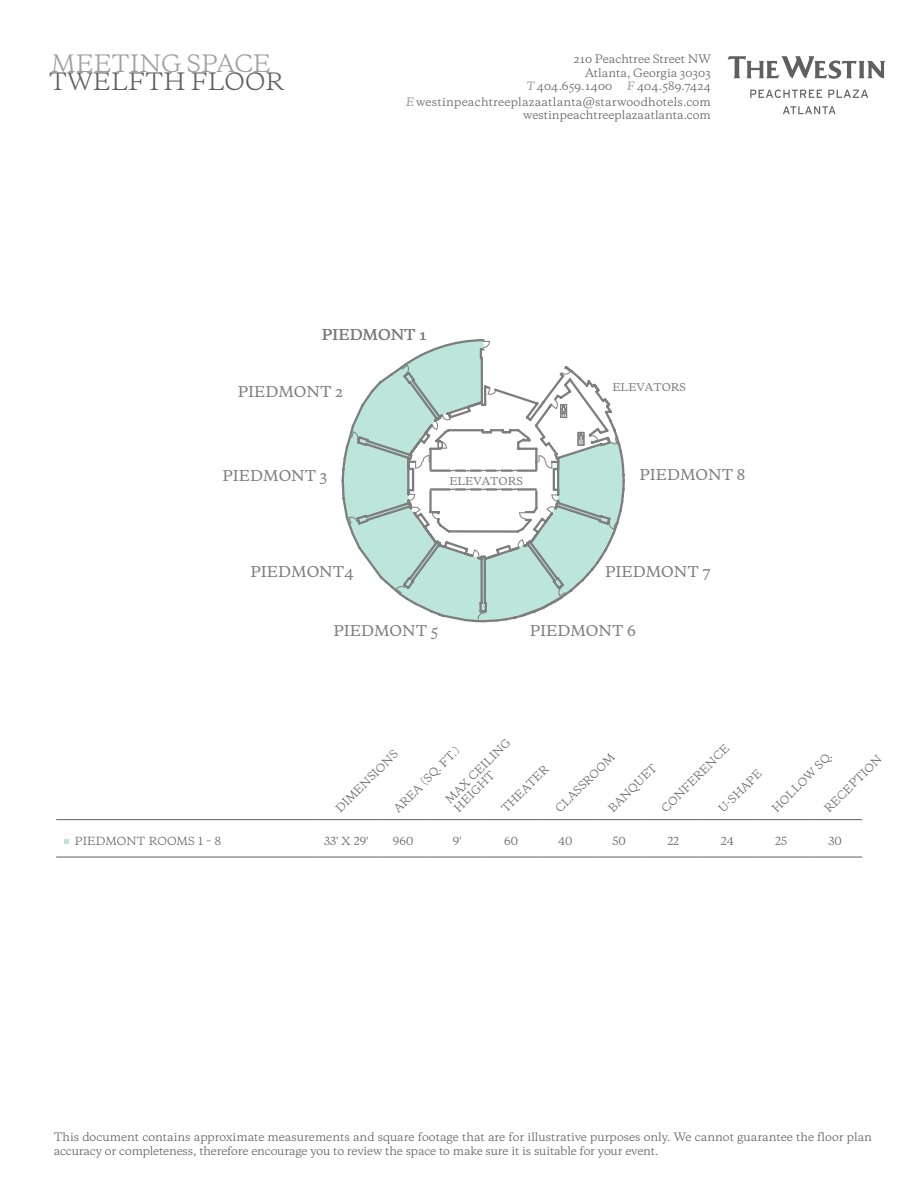
<style>
.page{position:relative;width:918px;height:1188px;background:#fff}
.page>*{position:absolute;margin:0;border:0;box-sizing:border-box;transform-origin:0 0}
.t1{font:22.5px "Copernicus";color:#9f9fa1}
.t2{font:22.5px "Copernicus";color:#5f6062}
.t3{font:500 13.95px "Copernicus";color:#7e7e7f}
.t4{font:10.8px/13.5px "Copernicus";color:#5f6062}
.t5{font:10.8px/15.6px "Copernicus";letter-spacing:.02em;color:#5f6062;text-align:right}
.t6{font:10.5px/12px "Copernicus";letter-spacing:.01em;color:#5f6062}
.t7{font:500 10.2px "Copernicus";letter-spacing:-.005em;color:#7e7e7f}
.s1{font-weight:500;font-style:italic;color:#9f9fa1}
</style>
<div class="page">
<svg style="left:349px;top:422px;width:276px;height:201px"></svg>
<svg style="left:341px;top:339px;width:271px;height:188px"></svg>
<svg style="left:592px;top:383px;width:19px;height:24px"></svg>
<svg style="left:607px;top:436px;width:11px;height:9px"></svg>
<svg style="left:538px;top:455px;width:15px;height:14px"></svg>
<svg style="left:608px;top:520px;width:8px;height:10px"></svg>
<svg style="left:477px;top:612px;width:22px;height:11px"></svg>
<svg style="left:395px;top:586px;width:11px;height:7px"></svg>
<svg style="left:348px;top:516px;width:10px;height:8px"></svg>
<svg style="left:351px;top:431px;width:8px;height:10px"></svg>
<svg style="left:402px;top:364px;width:7px;height:11px"></svg>
<svg style="left:482px;top:340px;width:9px;height:9px"></svg>
<svg style="left:546px;top:494px;width:13px;height:20px"></svg>
<svg style="left:472px;top:549px;width:8px;height:10px"></svg>
<svg style="left:407px;top:493px;width:14px;height:21px"></svg>
<svg style="left:414px;top:454px;width:16px;height:15px"></svg>
<svg style="left:431px;top:413px;width:20px;height:18px"></svg>
<svg style="left:487px;top:388px;width:10px;height:7px"></svg>
<svg style="left:437px;top:441px;width:11px;height:8px"></svg>
<svg style="left:483px;top:431px;width:8px;height:2px"></svg>
<svg style="left:503px;top:431px;width:8px;height:2px"></svg>
<svg style="left:431px;top:512px;width:9px;height:8px"></svg>
<svg style="left:518px;top:512px;width:9px;height:8px"></svg>
<svg style="left:561px;top:367px;width:11px;height:8px"></svg>
<hr style="left:431px;top:488px;width:19px;height:3px;background:#7e7e7f">
<hr style="left:518px;top:488px;width:18px;height:3px;background:#7e7e7f">
<hr style="left:518px;top:469px;width:18px;height:3px;background:#7e7e7f">
<hr style="left:431px;top:469px;width:19px;height:3px;background:#7e7e7f">
<svg style="left:450px;top:469px;width:68px;height:3px"></svg>
<svg style="left:450px;top:488px;width:68px;height:3px"></svg>
<div style="left:560px;top:404px;width:7px;height:14px;border:1px solid #7e7e7f"></div>
<svg style="left:540px;top:398px;width:28px;height:19px"></svg>
<div style="left:577px;top:432px;width:8px;height:14px;background:#b3b3b4"></div>
<div style="left:577px;top:432px;width:7px;height:14px;border:1px solid #7e7e7f"></div>
<svg style="left:578px;top:432px;width:21px;height:13px"></svg>
<svg style="left:517px;top:539px;width:108px;height:80px"></svg>
<svg style="left:728px;top:56px;width:157px;height:23px"></svg>
<svg style="left:783px;top:106px;width:53px;height:8px"></svg>
<svg style="left:750px;top:90px;width:72px;height:8px"></svg>
<svg style="left:828px;top:90px;width:40px;height:8px"></svg>
<hr style="left:56px;top:857px;width:260px;height:1px;background:#5f6062">
<hr style="left:316px;top:857px;width:60px;height:1px;background:#5f6062">
<hr style="left:376px;top:857px;width:54px;height:1px;background:#5f6062">
<hr style="left:430px;top:857px;width:54px;height:1px;background:#5f6062">
<hr style="left:484px;top:857px;width:54px;height:1px;background:#5f6062">
<hr style="left:538px;top:857px;width:54px;height:1px;background:#5f6062">
<hr style="left:592px;top:857px;width:54px;height:1px;background:#5f6062">
<hr style="left:646px;top:857px;width:54px;height:1px;background:#5f6062">
<hr style="left:700px;top:857px;width:54px;height:1px;background:#5f6062">
<hr style="left:754px;top:857px;width:54px;height:1px;background:#5f6062">
<hr style="left:808px;top:857px;width:54px;height:1px;background:#5f6062">
<hr style="left:56px;top:819px;width:260px;height:1px;background:#5f6062">
<hr style="left:316px;top:819px;width:60px;height:1px;background:#5f6062">
<hr style="left:376px;top:819px;width:54px;height:1px;background:#5f6062">
<hr style="left:430px;top:819px;width:54px;height:1px;background:#5f6062">
<hr style="left:484px;top:819px;width:54px;height:1px;background:#5f6062">
<hr style="left:538px;top:819px;width:54px;height:1px;background:#5f6062">
<hr style="left:592px;top:819px;width:54px;height:1px;background:#5f6062">
<hr style="left:646px;top:819px;width:54px;height:1px;background:#5f6062">
<hr style="left:700px;top:819px;width:54px;height:1px;background:#5f6062">
<hr style="left:754px;top:819px;width:54px;height:1px;background:#5f6062">
<hr style="left:808px;top:819px;width:54px;height:1px;background:#5f6062">
<svg style="left:64px;top:839px;width:5px;height:5px"></svg>
<h1 class="t1" style="left:51px;top:48px;width:221px">MEETING SPACE</h1>
<h1 class="t2" style="left:49px;top:66px;width:237px">TWELFTH FLOOR</h1>
<p class="t4" style="left:574px;top:53px;width:139px">210 Peachtree Street NW</p>
<p class="t4" style="left:585px;top:66px;width:127px">Atlanta, Georgia 30303</p>
<p class="t4" style="left:527px;top:80px;width:87px"><span class="s1">T</span> 404.659.1400</p>
<p class="t5" style="left:406px;top:79px;width:306px"><span class="s1">F</span> 404.589.7424<br><span class="s1">E</span> westinpeachtreeplazaatlanta@starwoodhotels.com</p>
<p class="t4" style="left:523px;top:109px;width:189px">westinpeachtreeplazaatlanta.com</p>
<p class="t3" style="left:322px;top:325px;width:106px">PIEDMONT 1</p>
<p class="t3" style="left:238px;top:382px;width:107px">PIEDMONT 2</p>
<p class="t7" style="left:612px;top:380px;width:75px">ELEVATORS</p>
<p class="t3" style="left:222px;top:466px;width:106px">PIEDMONT 3</p>
<p class="t7" style="left:449px;top:474px;width:75px">ELEVATORS</p>
<p class="t3" style="left:639px;top:465px;width:107px">PIEDMONT 8</p>
<p class="t3" style="left:251px;top:563px;width:104px">PIEDMONT4</p>
<p class="t3" style="left:605px;top:563px;width:107px">PIEDMONT 7</p>
<p class="t3" style="left:333px;top:622px;width:106px">PIEDMONT 5</p>
<p class="t3" style="left:530px;top:622px;width:108px">PIEDMONT 6</p>
<p class="t6" style="left:443px;top:797px;width:88px;rotate:-45deg">MAX CEILING<br>HEIGHT</p>
<p class="t6" style="left:659px;top:806px;width:92px;rotate:-45deg">CONFERENCE</p>
<p class="t6" style="left:392px;top:806px;width:89px;rotate:-45deg">AREA (SQ. FT.)</p>
<p class="t6" style="left:333px;top:806px;width:84px;rotate:-45deg">DIMENSIONS</p>
<p class="t6" style="left:499px;top:806px;width:63px;rotate:-45deg">THEATER</p>
<p class="t6" style="left:553px;top:806px;width:80px;rotate:-45deg">CLASSROOM</p>
<p class="t6" style="left:606px;top:806px;width:65px;rotate:-45deg">BANQUET</p>
<p class="t6" style="left:717px;top:806px;width:57px;rotate:-45deg">U-SHAPE</p>
<p class="t6" style="left:770px;top:806px;width:81px;rotate:-45deg">HOLLOW SQ.</p>
<p class="t6" style="left:822px;top:806px;width:77px;rotate:-45deg">RECEPTION</p>
<p class="t6" style="left:75px;top:835px;width:148px">PIEDMONT ROOMS 1 – 8</p>
<p class="t6" style="left:324px;top:835px;width:46px">33' X 29'</p>
<p class="t6" style="left:393px;top:835px;width:22px">960</p>
<p class="t6" style="left:453px;top:835px;width:10px">9'</p>
<p class="t6" style="left:504px;top:835px;width:15px">60</p>
<p class="t6" style="left:558px;top:835px;width:16px">40</p>
<p class="t6" style="left:613px;top:835px;width:15px">50</p>
<p class="t6" style="left:667px;top:835px;width:13px">22</p>
<p class="t6" style="left:721px;top:835px;width:14px">24</p>
<p class="t6" style="left:775px;top:835px;width:13px">25</p>
<p class="t6" style="left:828px;top:835px;width:15px">30</p>
<p class="t4" style="left:54px;top:1130px;width:820px">This document contains approximate measurements and square footage that are for illustrative purposes only. We cannot guarantee the floor plan accuracy or completeness, therefore encourage you to review the space to make sure it is suitable for your event.</p>
</div>
